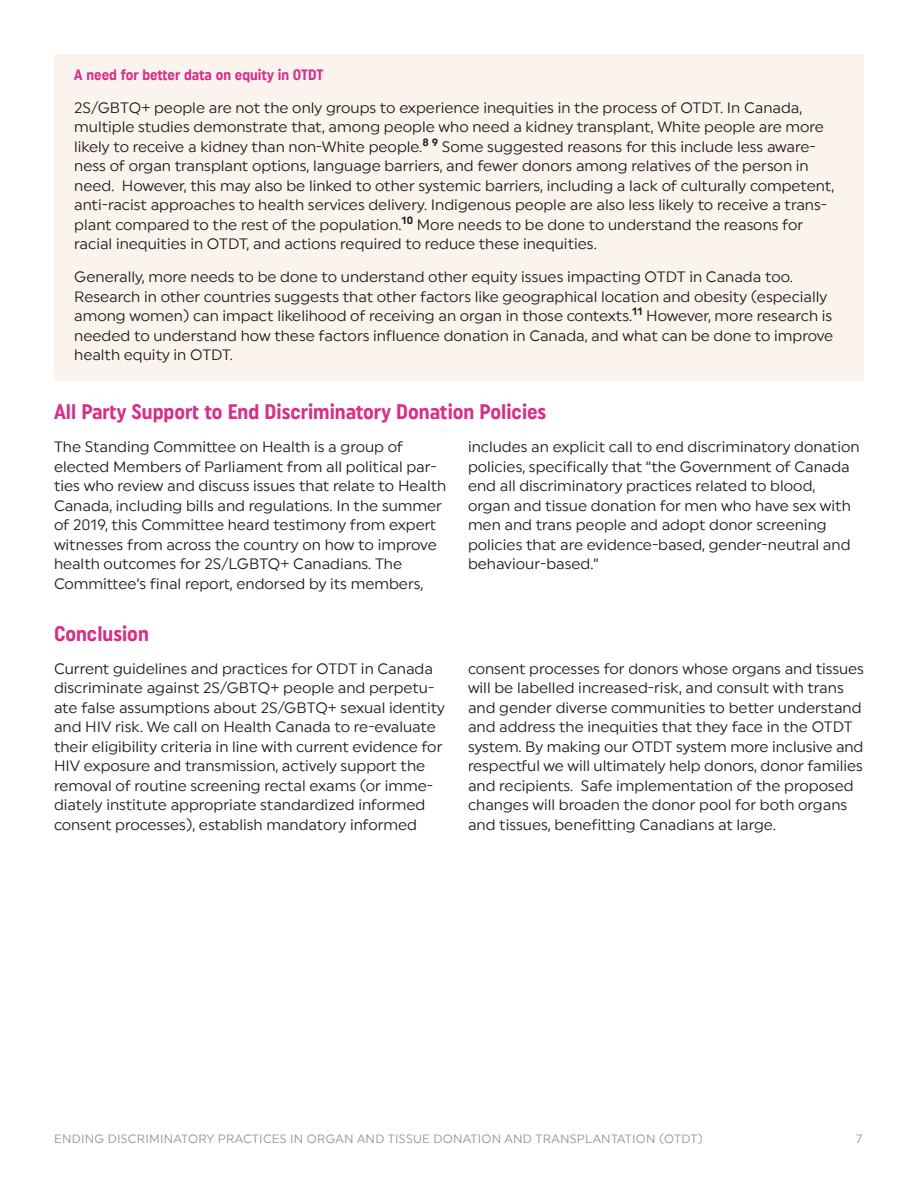
<style>
.page{position:relative;width:918px;height:1188px;background:#fff}
.page>*{position:absolute;margin:0;border:0;box-sizing:border-box;transform-origin:0 0}
.t1{font:21px "Uniform Condensed 4";color:#d62f8a}
.Body{font:15px/19.5px "Uniform Regular 3";color:#231f20}
.Body-2{font:15px "Uniform Condensed 4";color:#d62f8a}
.t2{font:12px "Uniform Regular 3";letter-spacing:.02em;color:#939598}
</style>
<div class="page">
<div style="left:54px;top:54px;width:810px;height:326px;background:#fbf4ee"></div>
<p class="Body-2" style="left:74px;top:65px;width:251px">A need for better data on equity in OTDT</p>
<p class="Body" style="left:74px;top:97px;width:762px">2S/GBTQ+ people are not the only groups to experience inequities in the process of OTDT. In Canada, multiple studies demonstrate that, among people who need a kidney transplant, White people are more likely to receive a kidney than non-White people.<sup>8</sup> <sup>9</sup> Some suggested reasons for this include less aware&shy;ness of organ transplant options, language barriers, and fewer donors among relatives of the person in need. However, this may also be linked to other systemic barriers, including a lack of culturally competent, anti-racist approaches to health services delivery. Indigenous people are also less likely to receive a trans&shy;plant compared to the rest of the population.<sup>10</sup> More needs to be done to understand the reasons for racial inequities in OTDT, and actions required to reduce these inequities.</p>
<p class="Body" style="left:74px;top:267px;width:761px">Generally, more needs to be done to understand other equity issues impacting OTDT in Canada too.<br>Research in other countries suggests that other factors like geographical location and obesity (especially among women) can impact likelihood of receiving an organ in those contexts.<sup>11</sup> However, more research is needed to understand how these factors influence donation in Canada, and what can be done to improve health equity in OTDT.</p>
<h1 class="t1" style="left:54px;top:399px;width:494px">All Party Support to End Discriminatory Donation Policies</h1>
<p class="Body" style="left:54px;top:437px;width:394px">The Standing Committee on Health is a group of elected Members of Parliament from all political par&shy;ties who review and discuss issues that relate to Health Canada, including bills and regulations. In the summer of 2019, this Committee heard testimony from expert witnesses from across the country on how to improve health outcomes for 2S/LGBTQ+ Canadians. The Committee’s final report, endorsed by its members,</p>
<p class="Body" style="left:468px;top:437px;width:393px">includes an explicit call to end discriminatory donation policies, specifically that “the Government of Canada end all discriminatory practices related to blood, organ and tissue donation for men who have sex with men and trans people and adopt donor screening policies that are evidence-based, gender-neutral and behaviour-based.”</p>
<h1 class="t1" style="left:54px;top:621px;width:96px">Conclusion</h1>
<p class="Body" style="left:54px;top:659px;width:393px">Current guidelines and practices for OTDT in Canada discriminate against 2S/GBTQ+ people and perpetu&shy;ate false assumptions about 2S/GBTQ+ sexual identity and HIV risk. We call on Health Canada to re-evaluate their eligibility criteria in line with current evidence for HIV exposure and transmission, actively support the removal of routine screening rectal exams (or imme&shy;diately institute appropriate standardized informed consent processes), establish mandatory informed</p>
<p class="Body" style="left:468px;top:659px;width:397px">consent processes for donors whose organs and tissues will be labelled increased-risk, and consult with trans and gender diverse communities to better understand and address the inequities that they face in the OTDT system. By making our OTDT system more inclusive and respectful we will ultimately help donors, donor families and recipients. Safe implementation of the proposed changes will broaden the donor pool for both organs and tissues, benefitting Canadians at large.</p>
<p class="t2" style="left:54px;top:1131px;width:651px">ENDING DISCRIMINATORY PRACTICES IN ORGAN AND TISSUE DONATION AND TRANSPLANTATION (OTDT)</p>
<p class="t2" style="left:856px;top:1131px;width:8px">7</p>
</div>
